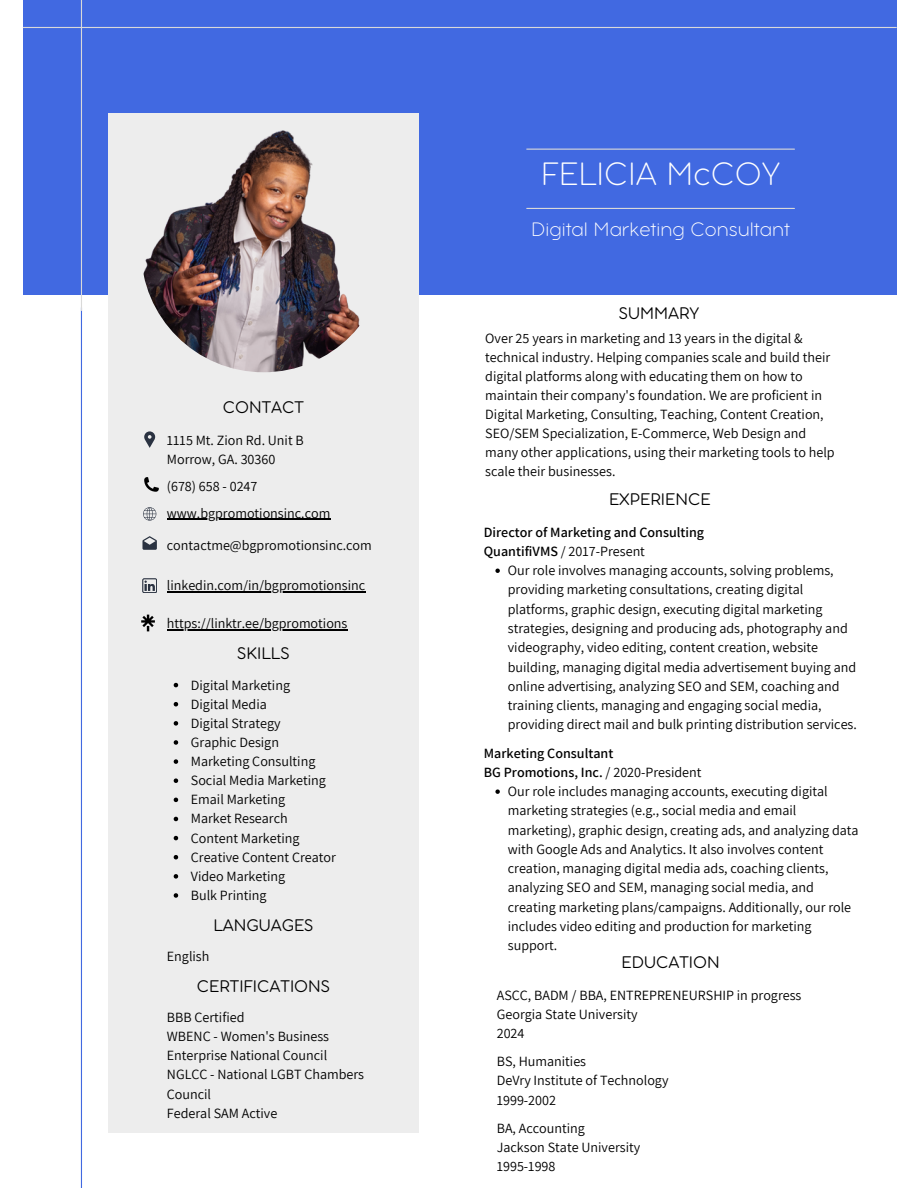
<style>
.page{position:relative;width:918px;height:1188px;background:#fff}
.page>*{position:absolute;margin:0;border:0;box-sizing:border-box;transform-origin:0 0}
.t1{font:300 expanded 35.25px "Aristotelica Pro Tx";color:#fff}
.t2{font:300 expanded 21.15px "Aristotelica Pro Tx";color:#fff}
.t3{font:300 18.3px "Aristotelica Pro Tx";color:#000}
.t4{font:14.1px/19.4px "Assistant";color:#000}
.t5{font:600 14.1px "Assistant";color:#000}
.s1{font-weight:600}
.s2{font-weight:400}
</style>
<div class="page">
<div style="left:23px;top:0;width:873px;height:295px;background:#4169e1"></div>
<hr style="left:527px;top:149px;width:267px;height:1px;background:#d9d9d9">
<hr style="left:527px;top:208px;width:267px;height:1px;background:#d9d9d9">
<div style="left:108px;top:113px;width:311px;height:1020px;background:#ededed"></div>
<img style="left:141px;top:127px;width:245px;height:245px;border-radius:50%">
<hr style="left:23px;top:27px;width:873px;height:1px;background:#d9d9d9">
<hr style="left:81px;top:308px;width:1px;height:880px;background:#4169e1">
<hr style="left:81px;top:0;width:1px;height:310px;background:#d9d9d9">
<svg style="left:144px;top:431px;width:11px;height:17px"></svg>
<svg style="left:142px;top:536px;width:15px;height:14px"></svg>
<svg style="left:143px;top:507px;width:13px;height:14px"></svg>
<svg style="left:142px;top:578px;width:15px;height:15px"></svg>
<svg style="left:141px;top:615px;width:14px;height:16px"></svg>
<hr style="left:167px;top:519px;width:163px;height:1px;background:#000">
<hr style="left:167px;top:591px;width:198px;height:1px;background:#000">
<hr style="left:167px;top:629px;width:180px;height:1px;background:#000">
<svg style="left:144px;top:477px;width:15px;height:15px"></svg>
<svg style="left:174px;top:683px;width:4px;height:4px"></svg>
<svg style="left:174px;top:702px;width:4px;height:4px"></svg>
<svg style="left:174px;top:721px;width:4px;height:5px"></svg>
<svg style="left:174px;top:740px;width:4px;height:5px"></svg>
<svg style="left:174px;top:759px;width:4px;height:5px"></svg>
<svg style="left:174px;top:778px;width:4px;height:5px"></svg>
<svg style="left:174px;top:798px;width:4px;height:4px"></svg>
<svg style="left:174px;top:817px;width:4px;height:4px"></svg>
<svg style="left:174px;top:836px;width:4px;height:4px"></svg>
<svg style="left:174px;top:855px;width:4px;height:4px"></svg>
<svg style="left:174px;top:874px;width:4px;height:5px"></svg>
<svg style="left:174px;top:893px;width:4px;height:5px"></svg>
<svg style="left:495px;top:569px;width:5px;height:4px"></svg>
<svg style="left:495px;top:789px;width:5px;height:5px"></svg>
<p class="t3" style="left:223px;top:401px;width:83px">CONTACT</p>
<p class="t4" style="left:167px;top:430px;width:138px">1115 Mt. Zion Rd. Unit B</p>
<p class="t4" style="left:167px;top:449px;width:110px">Morrow, GA. 30360</p>
<h3 class="t4" style="left:167px;top:477px;width:92px">(678) 658 - 0247</h3>
<p class="t4" style="left:167px;top:503px;width:165px">www.bgpromotionsinc.com</p>
<h1 class="t4" style="left:167px;top:535px;width:206px">contactme@bgpromotionsinc.com</h1>
<p class="t4" style="left:167px;top:575px;width:200px">linkedin.com/in/bgpromotionsinc</p>
<h2 class="t4" style="left:167px;top:613px;width:182px">https://linktr.ee/bgpromotions</h2>
<p class="t3" style="left:237px;top:647px;width:54px">SKILLS</p>
<p class="t4" style="left:191px;top:675px;width:101px">Digital Marketing</p>
<p class="t4" style="left:191px;top:694px;width:77px">Digital Media</p>
<p class="t4" style="left:191px;top:713px;width:91px">Digital Strategy</p>
<p class="t4" style="left:191px;top:732px;width:90px">Graphic Design</p>
<p class="t4" style="left:191px;top:751px;width:126px">Marketing Consulting</p>
<p class="t4" style="left:191px;top:770px;width:137px">Social Media Marketing</p>
<p class="t4" style="left:191px;top:789px;width:96px">Email Marketing</p>
<p class="t4" style="left:191px;top:809px;width:98px">Market Research</p>
<p class="t4" style="left:191px;top:828px;width:110px">Content Marketing</p>
<h3 class="t4" style="left:191px;top:847px;width:147px">Creative Content Creator</h3>
<p class="t4" style="left:191px;top:866px;width:96px">Video Marketing</p>
<p class="t4" style="left:191px;top:885px;width:77px">Bulk Printing</p>
<p class="t3" style="left:213px;top:919px;width:102px">LANGUAGES</p>
<p class="t4" style="left:167px;top:946px;width:44px">English</p>
<p class="t3" style="left:197px;top:980px;width:135px">CERTIFICATIONS</p>
<p class="t4" style="left:167px;top:1007px;width:79px">BBB Certified</p>
<p class="t4" style="left:167px;top:1027px;width:164px">WBENC - Women's Business<br>Enterprise National Council</p>
<p class="t4" style="left:167px;top:1065px;width:199px">NGLCC - National LGBT Chambers<br>Council</p>
<p class="t4" style="left:167px;top:1103px;width:112px">Federal SAM Active</p>
<p class="t1" style="left:541px;top:163px;width:241px">FELICIA McCOY</p>
<p class="t2" style="left:531px;top:222px;width:260px">Digital Marketing Consultant</p>
<p class="t3" style="left:619px;top:307px;width:82px">SUMMARY</p>
<p class="t4" style="left:485px;top:328px;width:351px">Over 25 years in marketing and 13 years in the digital &amp; technical industry. Helping companies scale and build their digital platforms along with educating them on how to maintain their company's foundation. We are proficient in Digital Marketing, Consulting, Teaching, Content Creation, SEO/SEM Specialization, E-Commerce, Web Design and many other applications, using their marketing tools to help scale their businesses.</p>
<p class="t3" style="left:609px;top:494px;width:103px">EXPERIENCE</p>
<p class="t5" style="left:484px;top:522px;width:222px">Director of Marketing and Consulting</p>
<p class="t4" style="left:484px;top:541px;width:163px"><span class="s1">QuantifiVMS</span> / 2017-Present</p>
<h3 class="t4" style="left:508px;top:560px;width:351px">Our role involves managing accounts, solving problems, providing marketing consultations, creating digital platforms, graphic design, executing digital marketing strategies, designing and producing ads, photography and videography, video editing, content creation, website building, managing digital media advertisement buying and online advertising, analyzing SEO and SEM, coaching and training clients, managing and engaging social media, providing direct mail and bulk printing distribution services.</h3>
<p class="t5" style="left:484px;top:743px;width:131px">Marketing Consultant</p>
<h3 class="t5" style="left:484px;top:762px;width:219px">BG Promotions, Inc. <span class="s2">/ 2020-President</span></h3>
<p class="t4" style="left:508px;top:781px;width:352px">Our role includes managing accounts, executing digital marketing strategies (e.g., social media and email marketing), graphic design, creating ads, and analyzing data with Google Ads and Analytics. It also involves content creation, managing digital media ads, coaching clients, analyzing SEO and SEM, managing social media, and creating marketing plans/campaigns. Additionally, our role includes video editing and production for marketing support.</p>
<p class="t3" style="left:622px;top:956px;width:100px">EDUCATION</p>
<p class="t4" style="left:497px;top:985px;width:306px">ASCC, BADM / BBA, ENTREPRENEURSHIP in progress</p>
<p class="t4" style="left:497px;top:1004px;width:142px">Georgia State University</p>
<h3 class="t4" style="left:497px;top:1023px;width:29px">2024</h3>
<p class="t4" style="left:497px;top:1051px;width:91px">BS, Humanities</p>
<p class="t4" style="left:497px;top:1071px;width:173px">DeVry Institute of Technology</p>
<h3 class="t4" style="left:497px;top:1090px;width:61px">1999-2002</h3>
<p class="t4" style="left:497px;top:1118px;width:90px">BA, Accounting</p>
<p class="t4" style="left:497px;top:1137px;width:145px">Jackson State University</p>
<p class="t4" style="left:497px;top:1157px;width:60px">1995-1998</p>
</div>
